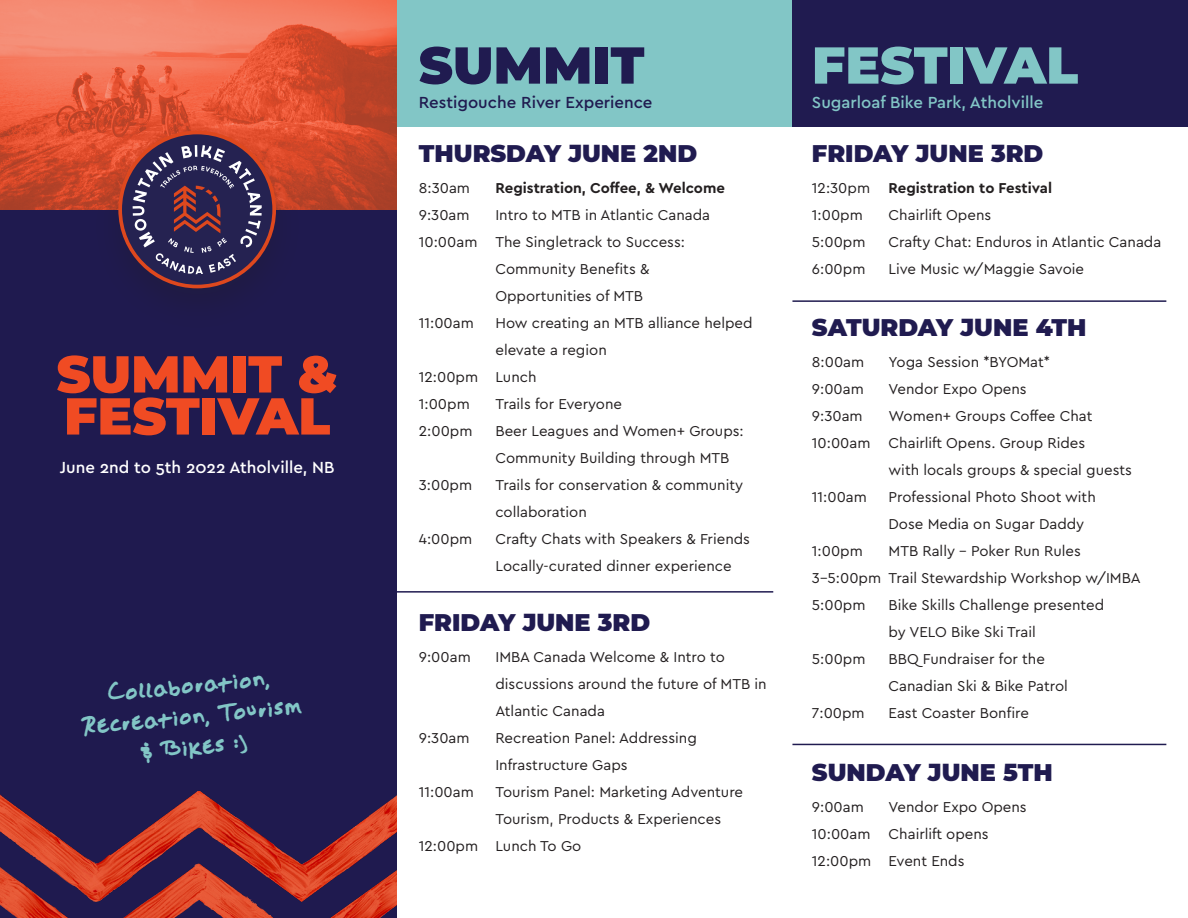
<style>
.page{position:relative;width:1188px;height:918px;background:#fff}
.page>*{position:absolute;margin:0;border:0;box-sizing:border-box;transform-origin:0 0}
.t1{font:900 51.9px/42px "Montserrat";color:#f04b23}
.t2{font:900 51.9px "Montserrat";color:#82c6c6}
.t3{font:900 51.9px "Montserrat";color:#201b50}
.t4{font:900 24px "Montserrat";color:#201b50}
.t5{font:18.45px/30.8px "Jason Sharpie";color:#82c6c6;text-align:center}
.t6{font:500 16.8px "Cera PRO";color:#fff}
.t7{font:500 16.8px "Cera PRO";color:#82c6c6}
.t8{font:500 16.8px "Cera PRO";color:#201b50}
.t9{font:15px/27px "Cera Pro";color:#231f20}
.s1{font-family:"Cera PRO";font-weight:700}
</style>
<div class="page">
<div style="left:0;top:210px;width:397px;height:708px;background:#1f1a4f"></div>
<img style="left:0;top:791px;width:397px;height:127px">
<svg style="left:0;top:0;width:397px;height:209px;background:#e06245"></svg>
<div style="left:92px;top:122px;width:210px;height:209px;background:#231f20;opacity:.25"></div>
<svg style="left:118px;top:131px;width:158px;height:157px"></svg>
<div style="left:397px;top:0;width:395px;height:127px;background:#82c6c6"></div>
<div style="left:792px;top:0;width:396px;height:127px;background:#201b50"></div>
<hr style="left:397px;top:591px;width:376px;height:2px;background:#201b50">
<hr style="left:792px;top:300px;width:374px;height:2px;background:#201b50">
<hr style="left:792px;top:744px;width:374px;height:1px;background:#201b50">
<p class="t1" style="left:57px;top:350px;width:283px">SUMMIT &amp;<br>FESTIVAL</p>
<p class="t6" style="left:60px;top:456px;width:276px">June 2nd to 5th 2022 Atholville, NB</p>
<p class="t5" style="left:78px;top:682px;width:222px;rotate:-6deg">Collaboration,<br>Recreation, Tourism</p>
<p class="t5" style="left:140px;top:738px;width:109px;rotate:-6deg">&amp; Bikes :)</p>
<p class="t3" style="left:419px;top:26px;width:227px">SUMMIT</p>
<p class="t2" style="left:812px;top:26px;width:268px">FESTIVAL</p>
<p class="t8" style="left:419px;top:92px;width:235px">Restigouche River Experience</p>
<p class="t7" style="left:812px;top:92px;width:233px">Sugarloaf Bike Park, Atholville</p>
<p class="t4" style="left:419px;top:135px;width:280px">THURSDAY JUNE 2ND</p>
<p class="t9" style="left:419px;top:174px;width:60px">8:30am<br>9:30am<br>10:00am</p>
<p class="t9" style="left:419px;top:309px;width:57px">11:00am</p>
<p class="t9" style="left:419px;top:363px;width:61px">12:00pm<br>1:00pm<br>2:00pm</p>
<p class="t9" style="left:419px;top:471px;width:55px">3:00pm</p>
<p class="t9" style="left:419px;top:525px;width:55px">4:00pm</p>
<p class="t9" style="left:495px;top:174px;width:259px"><span class="s1">Registration, Coffee, &amp; Welcome<br></span>Intro to MTB in Atlantic Canada<br>The Singletrack to Success:<br>Community Benefits &amp;<br>Opportunities of MTB<br>How creating an MTB alliance helped elevate a region<br>Lunch<br>Trails for Everyone<br>Beer Leagues and Women+ Groups:<br>Community Building through MTB<br>Trails for conservation &amp; community collaboration<br>Crafty Chats with Speakers &amp; Friends<br>Locally-curated dinner experience</p>
<p class="t4" style="left:419px;top:605px;width:233px">FRIDAY JUNE 3RD</p>
<p class="t9" style="left:419px;top:643px;width:53px">9:00am</p>
<p class="t9" style="left:419px;top:724px;width:52px">9:30am</p>
<p class="t9" style="left:419px;top:778px;width:57px">11:00am</p>
<p class="t9" style="left:419px;top:832px;width:61px">12:00pm</p>
<p class="t9" style="left:495px;top:643px;width:273px">IMBA Canada Welcome &amp; Intro to discussions around the future of MTB in<br>Atlantic Canada<br>Recreation Panel: Addressing<br>Infrastructure Gaps<br>Tourism Panel: Marketing Adventure<br>Tourism, Products &amp; Experiences<br>Lunch To Go</p>
<p class="t4" style="left:812px;top:135px;width:233px">FRIDAY JUNE 3RD</p>
<p class="t9" style="left:812px;top:174px;width:60px">12:30pm<br>1:00pm<br>5:00pm<br>6:00pm</p>
<p class="t9" style="left:889px;top:174px;width:274px"><span class="s1">Registration to Festival<br></span>Chairlift Opens<br>Crafty Chat: Enduros in Atlantic Canada<br>Live Music w/Maggie Savoie</p>
<p class="t4" style="left:812px;top:310px;width:276px">SATURDAY JUNE 4TH</p>
<p class="t9" style="left:812px;top:348px;width:60px">8:00am<br>9:00am<br>9:30am<br>10:00am</p>
<p class="t9" style="left:812px;top:483px;width:57px">11:00am</p>
<p class="t9" style="left:812px;top:537px;width:71px">1:00pm<br>3-5:00pm<br>5:00pm</p>
<p class="t9" style="left:812px;top:645px;width:55px">5:00pm</p>
<p class="t9" style="left:812px;top:699px;width:54px">7:00pm</p>
<p class="t9" style="left:889px;top:348px;width:254px">Yoga Session *BYOMat*<br>Vendor Expo Opens<br>Women+ Groups Coffee Chat<br>Chairlift Opens. Group Rides<br>with locals groups &amp; special guests<br>Professional Photo Shoot with<br>Dose Media on Sugar Daddy<br>MTB Rally - Poker Run Rules<br>Trail Stewardship Workshop w/IMBA<br>Bike Skills Challenge presented<br>by VELO Bike Ski Trail<br>BBQ Fundraiser for the<br>Canadian Ski &amp; Bike Patrol<br>East Coaster Bonfire</p>
<p class="t4" style="left:812px;top:754px;width:242px">SUNDAY JUNE 5TH</p>
<p class="t9" style="left:812px;top:793px;width:61px">9:00am<br>10:00am<br>12:00pm</p>
<p class="t9" style="left:889px;top:793px;width:140px">Vendor Expo Opens<br>Chairlift opens<br>Event Ends</p>
</div>
